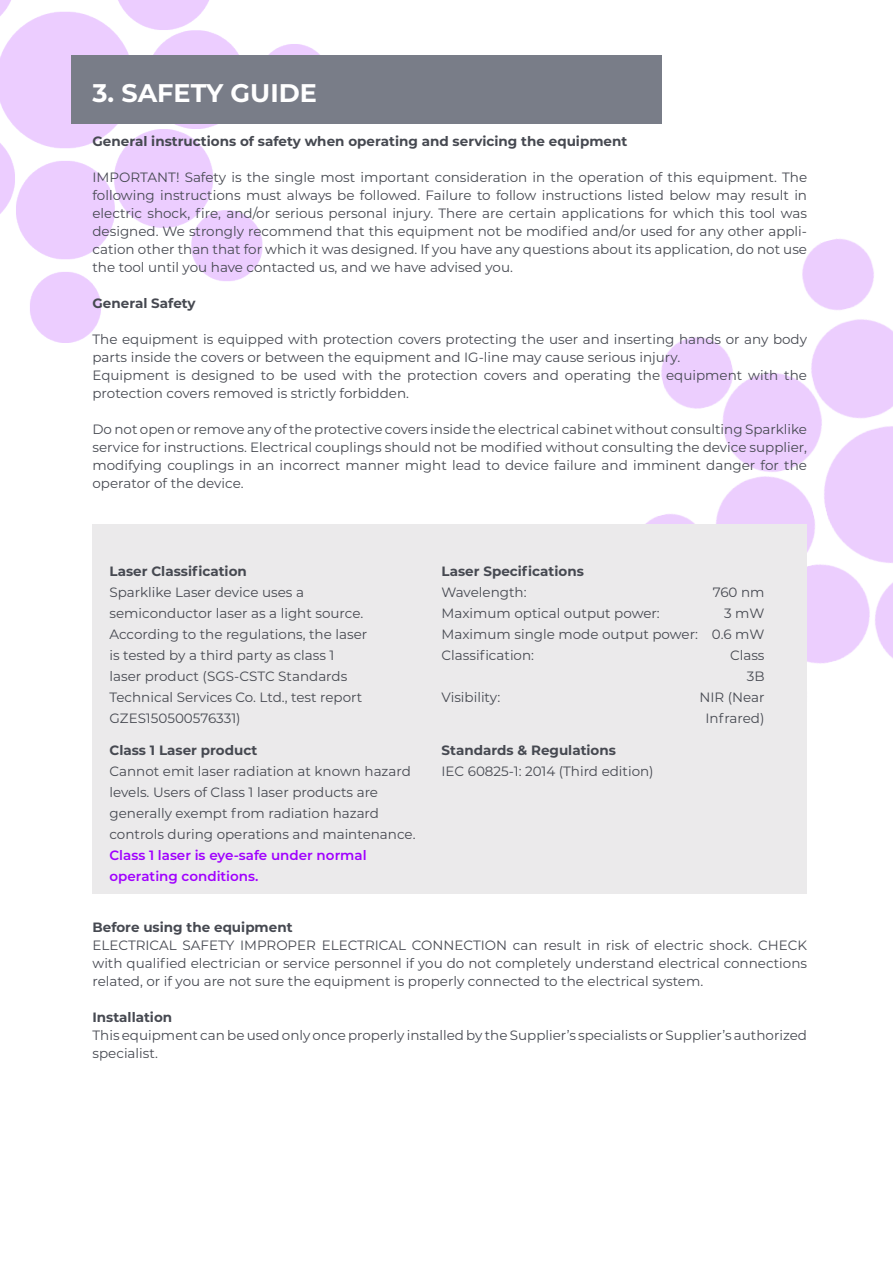
<style>
.page{position:relative;width:893px;height:1263px;background:#fff}
.page>*{position:absolute;margin:0;border:0;box-sizing:border-box;transform-origin:0 0}
.Pääotsikko{font:700 25.5px "Montserrat";color:#fff}
.t1{font:13.5px/18px "Montserrat";color:#464951;text-align:justify}
.t2{font:700 13.5px "Montserrat";color:#464951}
.s1{font-weight:600;color:#a000ff}
</style>
<div class="page">
<img style="left:0;top:0;width:329px;height:343px">
<img style="left:645px;top:238px;width:248px;height:426px">
<div style="left:71px;top:55px;width:590px;height:68px;background:#797d88"></div>
<div style="left:92px;top:524px;width:349px;height:370px;background:#ebeaeb"></div>
<div style="left:441px;top:524px;width:366px;height:370px;background:#ebeaeb"></div>
<p class="Pääotsikko" style="left:92px;top:74px;width:226px">3. SAFETY GUIDE</p>
<p class="t2" style="left:92px;top:131px;width:536px">General instructions of safety when operating and servicing the equipment</p>
<p class="t1" style="left:92px;top:168px;width:716px">IMPORTANT! Safety is the single most important consideration in the operation of this equipment. The following instructions must always be followed. Failure to follow instructions listed below may result in electric shock, fire, and/or serious personal injury. There are certain applications for which this tool was designed. We strongly recommend that this equipment not be modified and/or used for any other appli&shy;cation other than that for which it was designed. If you have any questions about its application, do not use the tool until you have contacted us, and we have advised you.</p>
<p class="t2" style="left:92px;top:293px;width:105px">General Safety</p>
<p class="t1" style="left:92px;top:330px;width:716px">The equipment is equipped with protection covers protecting the user and inserting hands or any body parts inside the covers or between the equipment and IG-line may cause serious injury.</p>
<p class="t1" style="left:92px;top:366px;width:716px">Equipment is designed to be used with the protection covers and operating the equipment with the protection covers removed is strictly forbidden.</p>
<p class="t1" style="left:92px;top:420px;width:716px">Do not open or remove any of the protective covers inside the electrical cabinet without consulting Sparklike service for instructions. Electrical couplings should not be modified without consulting the device supplier, modifying couplings in an incorrect manner might lead to device failure and imminent danger for the operator of the device.</p>
<p class="t2" style="left:109px;top:561px;width:139px">Laser Classification</p>
<p class="t1" style="left:109px;top:582px;width:196px">Sparklike Laser device uses a</p>
<p class="t1" style="left:109px;top:603px;width:255px">semiconductor laser as a light source.</p>
<p class="t1" style="left:109px;top:624px;width:259px">According to the regulations, the laser</p>
<p class="t1" style="left:109px;top:645px;width:227px">is tested by a third party as class 1</p>
<p class="t1" style="left:109px;top:666px;width:239px">laser product (SGS-CSTC Standards</p>
<p class="t1" style="left:109px;top:687px;width:254px">Technical Services Co. Ltd., test report</p>
<p class="t1" style="left:109px;top:708px;width:133px">GZES150500576331)</p>
<p class="t2" style="left:109px;top:741px;width:149px">Class 1 Laser product</p>
<p class="t1" style="left:109px;top:760px;width:308px;line-height:21px;text-align:left">Cannot emit laser radiation at known hazard levels. Users of Class 1 laser products are generally exempt from radiation hazard controls during operations and maintenance.<br><span class="s1">Class 1 laser is eye-safe under normal operating conditions.</span></p>
<p class="t2" style="left:441px;top:561px;width:144px">Laser Specifications</p>
<p class="t1" style="left:441px;top:582px;width:87px">Wavelength:</p>
<p class="t1" style="left:713px;top:582px;width:53px">760 nm</p>
<p class="t1" style="left:441px;top:603px;width:220px">Maximum optical output power:</p>
<p class="t1" style="left:441px;top:602px;width:325px;line-height:21px;text-indent:283px">3 mW Maximum single mode output power: 0.6 mW Classification:</p>
<p class="t1" style="left:730px;top:644px;width:36px;line-height:21px;text-align:right">Class<br>3B</p>
<p class="t1" style="left:441px;top:687px;width:60px">Visibility:</p>
<p class="t1" style="left:699px;top:686px;width:67px;line-height:21px;text-align:center">NIR (Near<br>Infrared)</p>
<p class="t2" style="left:441px;top:741px;width:176px">Standards &amp; Regulations</p>
<p class="t1" style="left:441px;top:762px;width:214px">IEC 60825-1: 2014 (Third edition)</p>
<p class="t2" style="left:92px;top:917px;width:202px">Before using the equipment</p>
<p class="t1" style="left:92px;top:935px;width:716px">ELECTRICAL SAFETY IMPROPER ELECTRICAL CONNECTION can result in risk of electric shock. CHECK with qualified electrician or service personnel if you do not completely understand electrical connections related, or if you are not sure the equipment is properly connected to the electrical system.</p>
<p class="t2" style="left:92px;top:1007px;width:81px">Installation</p>
<p class="t1" style="left:92px;top:1025px;width:716px">This equipment can be used only once properly installed by the Supplier’s specialists or Supplier’s authorized specialist.</p>
</div>
